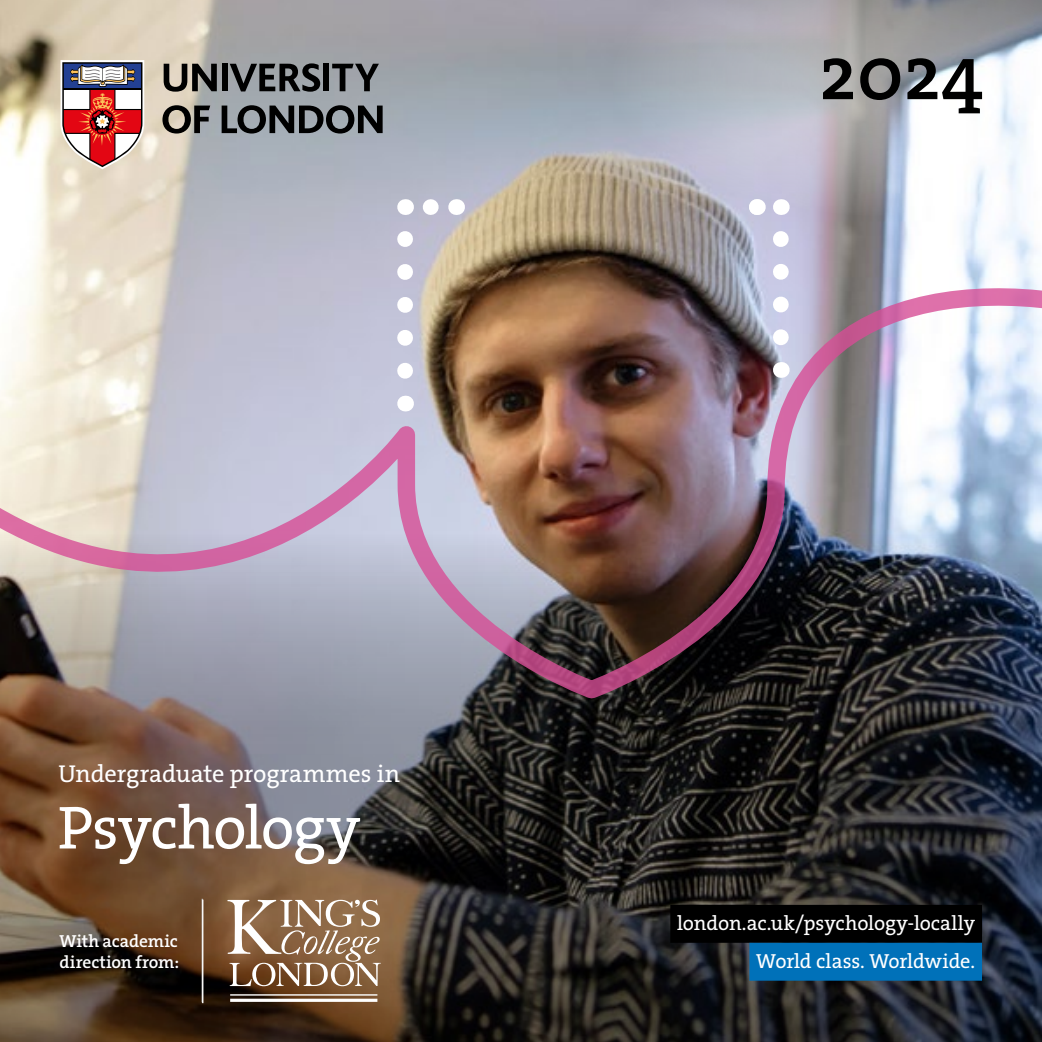
<style>
.page{position:relative;width:1042px;height:1042px;background:#fff}
.page>*{position:absolute;margin:0;border:0;box-sizing:border-box;transform-origin:0 0}
.FC__year{font:77px "The Serif HP6 Se Bld";color:#000}
.FC__header{font:61.25px "The Serif HP5 Plain";letter-spacing:-.025em;color:#fff}
.FC__Cover_title_text{font:24.5px "The Serif HP5 Plain";letter-spacing:-.005em;color:#fff}
.FC__URL_block{font:20.47px "The Serif HP5 Plain";letter-spacing:-.005em;color:#fff}
.FC__Tagline_block{font:20.47px "The Serif HP5 Plain";letter-spacing:-.005em;color:#fff}
.t1{font:17.5px/21px "The Serif HP6 Se Bld";letter-spacing:-.005em;color:#fff}
</style>
<div class="page">
<img style="left:0;top:0;width:1037px;height:274px">
<svg style="left:0;top:700px;width:1042px;height:342px;background:#3e3530"></svg>
<svg style="left:609px;top:0;width:433px;height:217px"></svg>
<img style="left:0;top:274px;width:1042px;height:426px">
<hr style="left:202px;top:899px;width:1px;height:104px;background:#fff">
<svg style="left:227px;top:899px;width:154px;height:103px"></svg>
<svg style="left:397px;top:223px;width:16px;height:148px"></svg>
<svg style="left:431px;top:199px;width:12px;height:16px"></svg>
<svg style="left:405px;top:396px;width:1px;height:15px"></svg>
<svg style="left:405px;top:199px;width:1px;height:16px"></svg>
<svg style="left:456px;top:199px;width:1px;height:16px"></svg>
<svg style="left:773px;top:223px;width:16px;height:114px"></svg>
<svg style="left:781px;top:362px;width:1px;height:16px"></svg>
<svg style="left:781px;top:199px;width:1px;height:16px"></svg>
<svg style="left:757px;top:199px;width:12px;height:16px"></svg>
<div style="left:670px;top:905px;width:312px;height:38px;background:#000"></div>
<div style="left:749px;top:943px;width:233px;height:37px;background:#0071b9"></div>
<svg style="left:61px;top:60px;width:83px;height:109px"></svg>
<div style="left:222px;top:64px;width:5px;height:27px;background:#000"></div>
<div style="left:324px;top:64px;width:5px;height:27px;background:#000"></div>
<svg style="left:222px;top:105px;width:161px;height:29px;background:#54585c"></svg>
<svg style="left:332px;top:64px;width:47px;height:27px"></svg>
<svg style="left:164px;top:64px;width:53px;height:28px"></svg>
<svg style="left:230px;top:63px;width:90px;height:29px;background:#55575a"></svg>
<svg style="left:162px;top:105px;width:48px;height:29px"></svg>
<p class="FC__Cover_title_text" style="left:59px;top:758px;width:343px">Undergraduate programmes in</p>
<h1 class="FC__header" style="left:58px;top:788px;width:304px">Psychology</h1>
<p class="t1" style="left:60px;top:930px;width:121px">With academic direction from:</p>
<p class="FC__year" style="left:819px;top:23px;width:166px">2024</p>
<p class="FC__URL_block" style="left:677px;top:910px;width:299px">london.ac.uk/psychology-locally</p>
<p class="FC__Tagline_block" style="left:756px;top:948px;width:220px">World class. Worldwide.</p>
</div>
